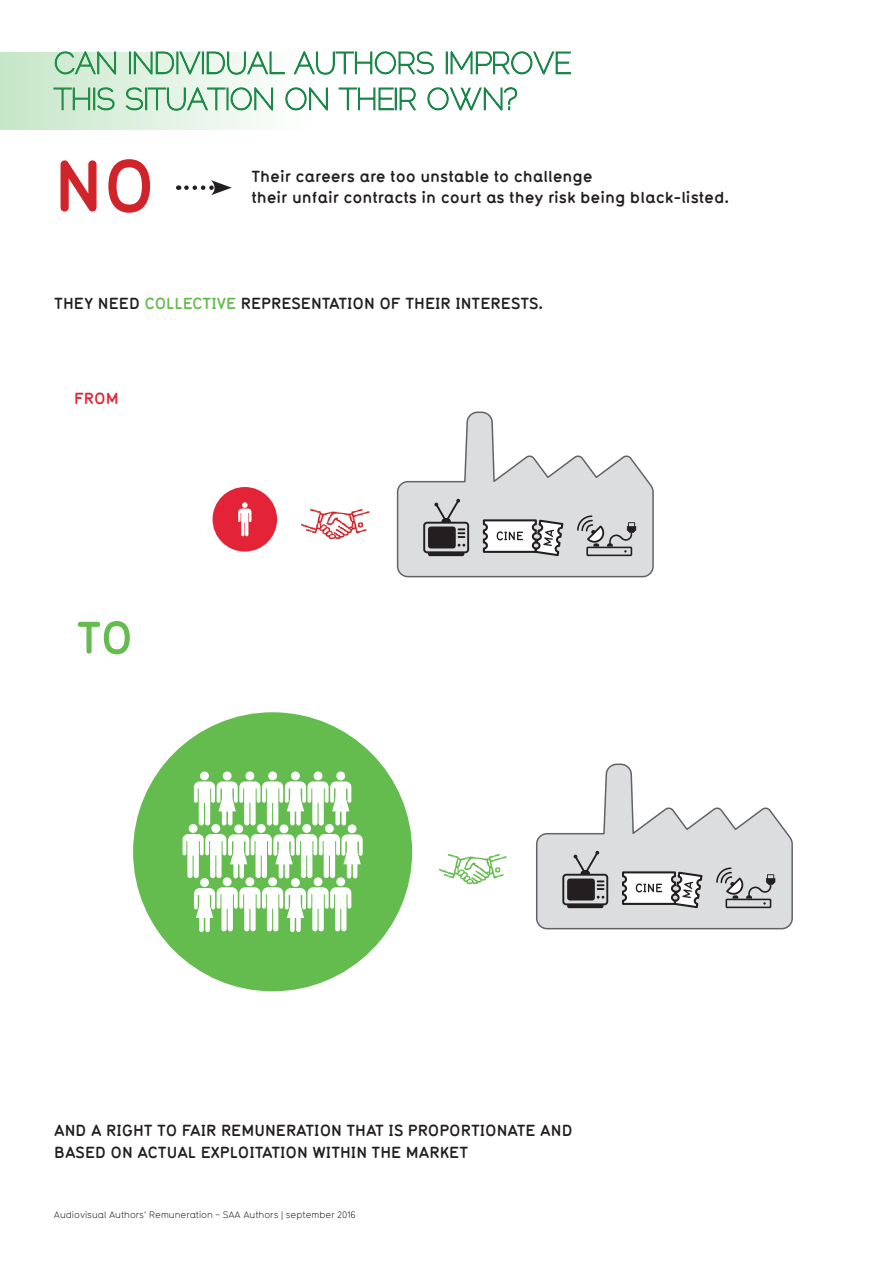
<style>
.page{position:relative;width:893px;height:1263px;background:#fff}
.page>*{position:absolute;margin:0;border:0;box-sizing:border-box;transform-origin:0 0}
.t1{font:700 81.75px "TYP1451 A";color:#d1232a}
.t2{font:700 51px "TYP1451 A";color:#64bc4e}
.t3{font:700 18px/21.6px "TYP1451 A";color:#231f20}
.t4{font:700 18px "TYP1451 A";color:#e22436}
.t5{font:10.5px "TYP1451 A";color:#231f20}
.s1{color:#64bc4e}
</style>
<div class="page">
<div style="left:213px;top:487px;width:64px;height:65px;background:#e22436;border-radius:50%"></div>
<div style="left:133px;top:712px;width:279px;height:279px;background:#64bc4e;border-radius:50%"></div>
<svg style="left:403px;top:87px;width:115px;height:24px"></svg>
<svg style="left:62px;top:51px;width:510px;height:24px"></svg>
<svg style="left:238px;top:502px;width:13px;height:34px"></svg>
<svg style="left:396px;top:411px;width:258px;height:167px"></svg>
<svg style="left:536px;top:763px;width:257px;height:167px"></svg>
<img style="left:301px;top:509px;width:69px;height:31px">
<img style="left:439px;top:854px;width:68px;height:31px">
<svg style="left:0;top:52px;width:403px;height:77px"></svg>
<svg style="left:186px;top:180px;width:46px;height:15px"></svg>
<div style="left:223px;top:877px;width:9px;height:9px;background:#fff;border-radius:50%"></div>
<div style="left:245px;top:877px;width:9px;height:9px;background:#fff;border-radius:50%"></div>
<div style="left:268px;top:877px;width:9px;height:9px;background:#fff;border-radius:50%"></div>
<div style="left:314px;top:877px;width:8px;height:9px;background:#fff;border-radius:50%"></div>
<div style="left:336px;top:877px;width:9px;height:9px;background:#fff;border-radius:50%"></div>
<div style="left:314px;top:771px;width:8px;height:9px;background:#fff;border-radius:50%"></div>
<div style="left:268px;top:771px;width:9px;height:9px;background:#fff;border-radius:50%"></div>
<div style="left:245px;top:771px;width:9px;height:9px;background:#fff;border-radius:50%"></div>
<div style="left:200px;top:771px;width:9px;height:9px;background:#fff;border-radius:50%"></div>
<div style="left:189px;top:824px;width:9px;height:9px;background:#fff;border-radius:50%"></div>
<div style="left:211px;top:824px;width:9px;height:9px;background:#fff;border-radius:50%"></div>
<div style="left:257px;top:824px;width:9px;height:9px;background:#fff;border-radius:50%"></div>
<div style="left:302px;top:824px;width:9px;height:9px;background:#fff;border-radius:50%"></div>
<div style="left:325px;top:824px;width:9px;height:9px;background:#fff;border-radius:50%"></div>
<div style="left:336px;top:771px;width:9px;height:9px;background:#fff;border-radius:50%"></div>
<div style="left:291px;top:771px;width:9px;height:9px;background:#fff;border-radius:50%"></div>
<div style="left:223px;top:771px;width:9px;height:9px;background:#fff;border-radius:50%"></div>
<svg style="left:194px;top:781px;width:157px;height:44px"></svg>
<div style="left:291px;top:878px;width:9px;height:9px;background:#fff;border-radius:50%"></div>
<div style="left:200px;top:878px;width:9px;height:9px;background:#fff;border-radius:50%"></div>
<svg style="left:194px;top:887px;width:157px;height:45px"></svg>
<div style="left:280px;top:824px;width:8px;height:9px;background:#fff;border-radius:50%"></div>
<div style="left:348px;top:824px;width:9px;height:9px;background:#fff;border-radius:50%"></div>
<div style="left:234px;top:824px;width:9px;height:9px;background:#fff;border-radius:50%"></div>
<svg style="left:183px;top:834px;width:180px;height:44px"></svg>
<h1 class="t1" style="left:54px;top:136px;width:103px">NO</h1>
<p class="t3" style="left:251px;top:165px;width:479px">Their careers are too unstable to challenge<br>their unfair contracts in court as they risk being black-listed.</p>
<p class="t3" style="left:54px;top:292px;width:101px">They need <span class="s1">COLLEC</span></p>
<p class="t3" style="left:203px;top:292px;width:342px"><span class="s1">TIVE</span> representation of their interests.</p>
<p class="t4" style="left:74px;top:387px;width:46px">from</p>
<h2 class="t2" style="left:77px;top:606px;width:51px">TO</h2>
<p class="t3" style="left:54px;top:1119px;width:62px">And a RIGH</p>
<p class="t3" style="left:144px;top:1119px;width:48px">T TO FAIR</p>
<p class="t3" style="left:221px;top:1119px;width:12px">REMUNERA</p>
<p class="t3" style="left:305px;top:1119px;width:19px">TION</p>
<p class="t3" style="left:346px;top:1119px;width:73px">t hat is PROPOR</p>
<p class="t3" style="left:471px;top:1119px;width:20px">TIONA</p>
<p class="t3" style="left:517px;top:1119px;width:57px">TE and</p>
<p class="t3" style="left:54px;top:1141px;width:175px">based on actual EXPLOI</p>
<p class="t3" style="left:255px;top:1141px;width:35px">TATION</p>
<p class="t3" style="left:312px;top:1141px;width:154px">within the market</p>
<p class="t5" style="left:54px;top:1209px;width:303px">Audiovisual Authors’ Remuneration - SAA Authors | september 2016</p>
</div>
